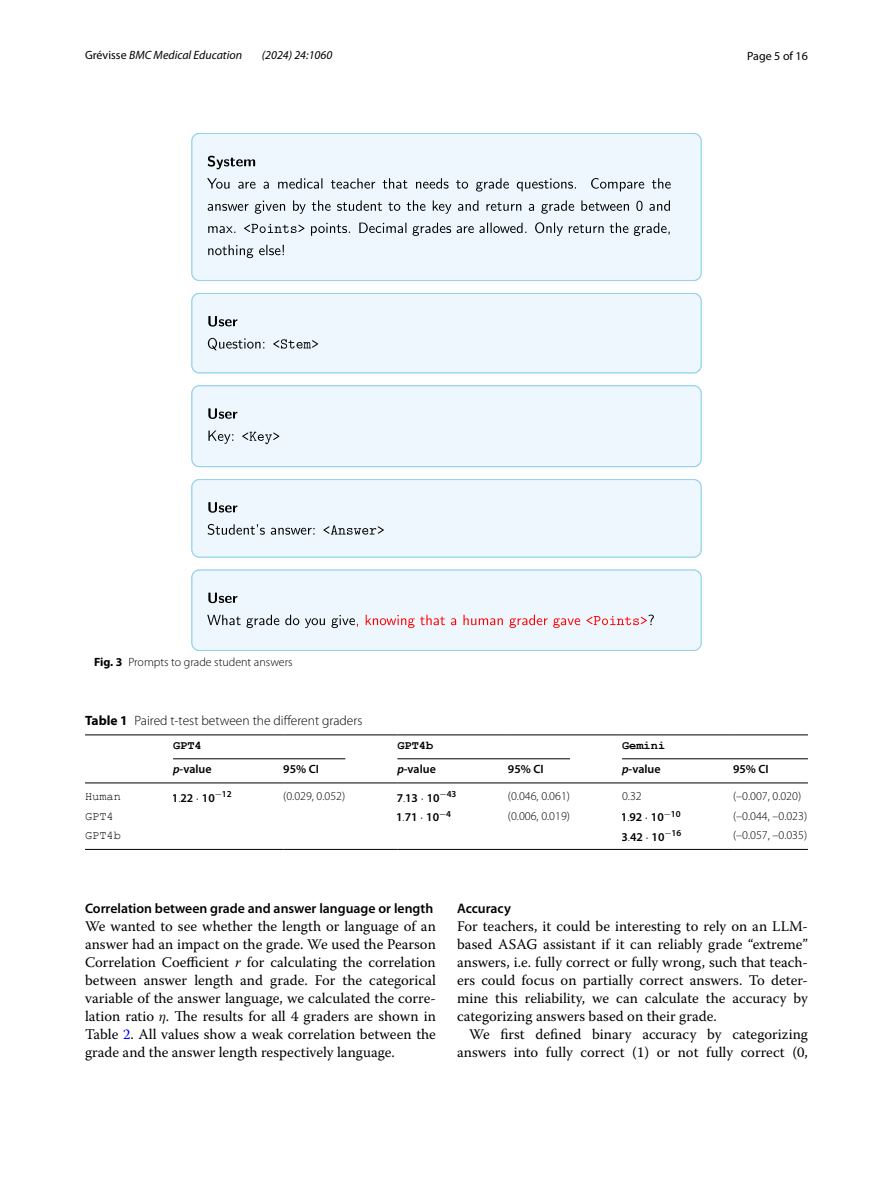
<style>
.page{position:relative;width:893px;height:1187px;background:#fff}
.page>*{position:absolute;margin:0;border:0;box-sizing:border-box;transform-origin:0 0}
.t1{font:14.7px/18px "Warnock Pro";color:#000;text-align:justify}
.t2{font:600 13.8px "Myriad Pro";color:#000}
.t3{font:300 13.5px "Myriad Pro";color:#000}
.t4{font:300 12px "Myriad Pro";color:#000}
.t5{font:italic 12px "Myriad Pro";color:#000}
.t6{font:600 12px "Myriad Pro";color:#000}
.t7{font:700 12px "Courier New";color:#000}
.t8{font:12px "Courier New";color:#000}
.t9{font:12px "Myriad Pro Semibold 6";color:#000}
.t10{font:12px "Myriad Pro Semibold 2";color:#000}
.t11{font:12px "Myriad Pro Semibold 4";color:#000}
.t12{font:12px "Myriad Pro Semibold 5";color:#000}
.t13{font:12px "Myriad Pro";color:#000}
.t14{font:12px "Myriad Pro Semibold 3";color:#000}
.s1{font-style:normal}
.s2{font-weight:700}
.s3{font-style:italic}
.s4{font-family:"Myriad Pro Light 2"}
.s5{font-family:"MTSYN6"}
.s6{font-family:"Myriad Pro Light 3"}
.s7{font-family:"MTSYN7"}
.s8{font-family:"Myriad Pro Light 4"}
.s9{font-family:"MTSYN8"}
.s10{font-family:"Myriad Pro Light 5"}
.s11{font-family:"MTSYN9"}
.s12{font-family:"Myriad Pro Light 6"}
.s13{font-family:"MTSYN10"}
.s14{font-family:"MTMI3"}
.s15{color:#00f}
</style>
<div class="page">
<div style="left:192px;top:133px;width:509px;height:147px;background:#edf7fd"></div>
<div style="left:192px;top:133px;width:509px;height:148px;border:1px solid #96d3ec;border-radius:7px"></div>
<svg style="left:208px;top:156px;width:47px;height:13px"></svg>
<svg style="left:207px;top:178px;width:464px;height:13px;background:#c6ced3"></svg>
<svg style="left:208px;top:200px;width:462px;height:14px;background:#c7cfd5"></svg>
<svg style="left:208px;top:226px;width:27px;height:7px"></svg>
<svg style="left:244px;top:224px;width:60px;height:9px"></svg>
<svg style="left:311px;top:222px;width:359px;height:14px;background:#c5ced3"></svg>
<svg style="left:208px;top:245px;width:76px;height:13px"></svg>
<div style="left:192px;top:293px;width:509px;height:80px;background:#edf7fd"></div>
<div style="left:192px;top:385px;width:509px;height:82px;border:1px solid #96d3ec;border-radius:7px"></div>
<div style="left:192px;top:386px;width:509px;height:80px;background:#edf7fd"></div>
<div style="left:192px;top:479px;width:509px;height:78px;background:#edf7fd"></div>
<div style="left:192px;top:570px;width:509px;height:80px;background:#edf7fd"></div>
<hr style="left:85px;top:734px;width:88px;height:1px;background:#000">
<hr style="left:173px;top:734px;width:110px;height:1px;background:#000">
<hr style="left:283px;top:734px;width:114px;height:1px;background:#000">
<hr style="left:397px;top:734px;width:111px;height:1px;background:#000">
<hr style="left:508px;top:734px;width:114px;height:1px;background:#000">
<hr style="left:622px;top:734px;width:111px;height:1px;background:#000">
<hr style="left:733px;top:734px;width:75px;height:1px;background:#000">
<hr style="left:85px;top:782px;width:88px;height:1px;background:#000">
<hr style="left:173px;top:782px;width:110px;height:1px;background:#000">
<hr style="left:283px;top:782px;width:114px;height:1px;background:#000">
<hr style="left:397px;top:782px;width:111px;height:1px;background:#000">
<hr style="left:508px;top:782px;width:114px;height:1px;background:#000">
<hr style="left:622px;top:782px;width:111px;height:1px;background:#000">
<hr style="left:733px;top:782px;width:75px;height:1px;background:#000">
<hr style="left:85px;top:849px;width:88px;height:1px;background:#000">
<hr style="left:173px;top:849px;width:110px;height:1px;background:#000">
<hr style="left:283px;top:849px;width:114px;height:1px;background:#000">
<hr style="left:397px;top:849px;width:111px;height:1px;background:#000">
<hr style="left:508px;top:849px;width:114px;height:1px;background:#000">
<hr style="left:622px;top:849px;width:111px;height:1px;background:#000">
<hr style="left:733px;top:849px;width:75px;height:1px;background:#000">
<hr style="left:173px;top:758px;width:172px;height:1px;background:#000">
<hr style="left:397px;top:758px;width:173px;height:1px;background:#000">
<hr style="left:622px;top:758px;width:186px;height:1px;background:#000">
<p class="t5" style="left:85px;top:48px;width:159px"><span class="s1">Grévisse</span> BMC Medical Education</p>
<p class="t5" style="left:262px;top:48px;width:72px">(2024) 24:1060</p>
<p class="t13" style="left:747px;top:48px;width:62px">Page 5 of 16</p>
<p class="t4" style="left:94px;top:655px;width:200px"><span class="s2">Fig. 3</span> Prompts to grade student answers</p>
<p class="t3" style="left:85px;top:713px;width:279px"><span class="s2">Table 1</span> Paired t-test between the different graders</p>
<p class="t7" style="left:173px;top:738px;width:30px">GPT4</p>
<p class="t7" style="left:397px;top:738px;width:38px">GPT4b</p>
<p class="t7" style="left:622px;top:738px;width:45px">Gemini</p>
<p class="t6" style="left:173px;top:761px;width:40px"><span class="s3">p</span>-value</p>
<p class="t6" style="left:283px;top:761px;width:37px">95% CI</p>
<p class="t6" style="left:397px;top:761px;width:40px"><span class="s3">p</span>-value</p>
<p class="t6" style="left:508px;top:761px;width:37px">95% CI</p>
<p class="t6" style="left:622px;top:761px;width:40px"><span class="s3">p</span>-value</p>
<p class="t6" style="left:733px;top:761px;width:37px">95% CI</p>
<p class="t8" style="left:85px;top:788px;width:37px">Human</p>
<p class="t9" style="left:172px;top:790px;width:61px">1<span class="s4">.</span>22 <span class="s5">·</span> 10<sup>−</sup><sup>12</sup></p>
<p class="t4" style="left:283px;top:789px;width:64px">(0.029, 0.052)</p>
<p class="t10" style="left:397px;top:790px;width:61px">7<span class="s6">.</span>13 <span class="s7">·</span> 10<sup>−</sup><sup>43</sup></p>
<p class="t4" style="left:508px;top:789px;width:64px">(0.046, 0.061)</p>
<p class="t4" style="left:622px;top:789px;width:21px">0.32</p>
<p class="t4" style="left:733px;top:789px;width:70px">(–0.007, 0.020)</p>
<p class="t8" style="left:85px;top:808px;width:30px">GPT4</p>
<p class="t14" style="left:396px;top:809px;width:56px">1<span class="s8">.</span>71 <span class="s9">·</span> 10<sup>−</sup><sup>4</sup></p>
<p class="t4" style="left:508px;top:809px;width:64px">(0.006, 0.019)</p>
<p class="t11" style="left:621px;top:810px;width:61px">1<span class="s10">.</span>92 <span class="s11">·</span> 10<sup>−</sup><sup>10</sup></p>
<p class="t4" style="left:733px;top:809px;width:76px">(–0.044, –0.023)</p>
<p class="t8" style="left:85px;top:828px;width:37px">GPT4b</p>
<p class="t12" style="left:622px;top:829px;width:61px">3<span class="s12">.</span>42 <span class="s13">·</span> 10<sup>−</sup><sup>16</sup></p>
<p class="t4" style="left:733px;top:828px;width:76px">(–0.057, –0.035)</p>
<p class="t2" style="left:85px;top:899px;width:350px">Correlation between grade and answer language or length</p>
<p class="t1" style="left:85px;top:917px;width:352px">We wanted to see whether the length or language of an answer had an impact on the grade. We used the Pearson Correlation Coefficient <span class="s3">r</span> for calculating the correlation between answer length and grade. For the categorical variable of the answer language, we calculated the corre&shy;lation ratio <span class="s14">η</span>. The results for all 4 graders are shown in Table <span class="s15">2</span>. All values show a weak correlation between the grade and the answer length respectively language.</p>
<p class="t2" style="left:457px;top:899px;width:55px">Accuracy</p>
<p class="t1" style="left:457px;top:917px;width:352px">For teachers, it could be interesting to rely on an LLM&shy;based ASAG assistant if it can reliably grade “extreme” answers, i.e. fully correct or fully wrong, such that teach&shy;ers could focus on partially correct answers. To deter&shy;mine this reliability, we can calculate the accuracy by categorizing answers based on their grade.</p>
<p class="t1" style="left:457px;top:1025px;width:352px;text-align:right">We first defined binary accuracy by categorizing answers into fully correct (1) or not fully correct (0,</p>
</div>
